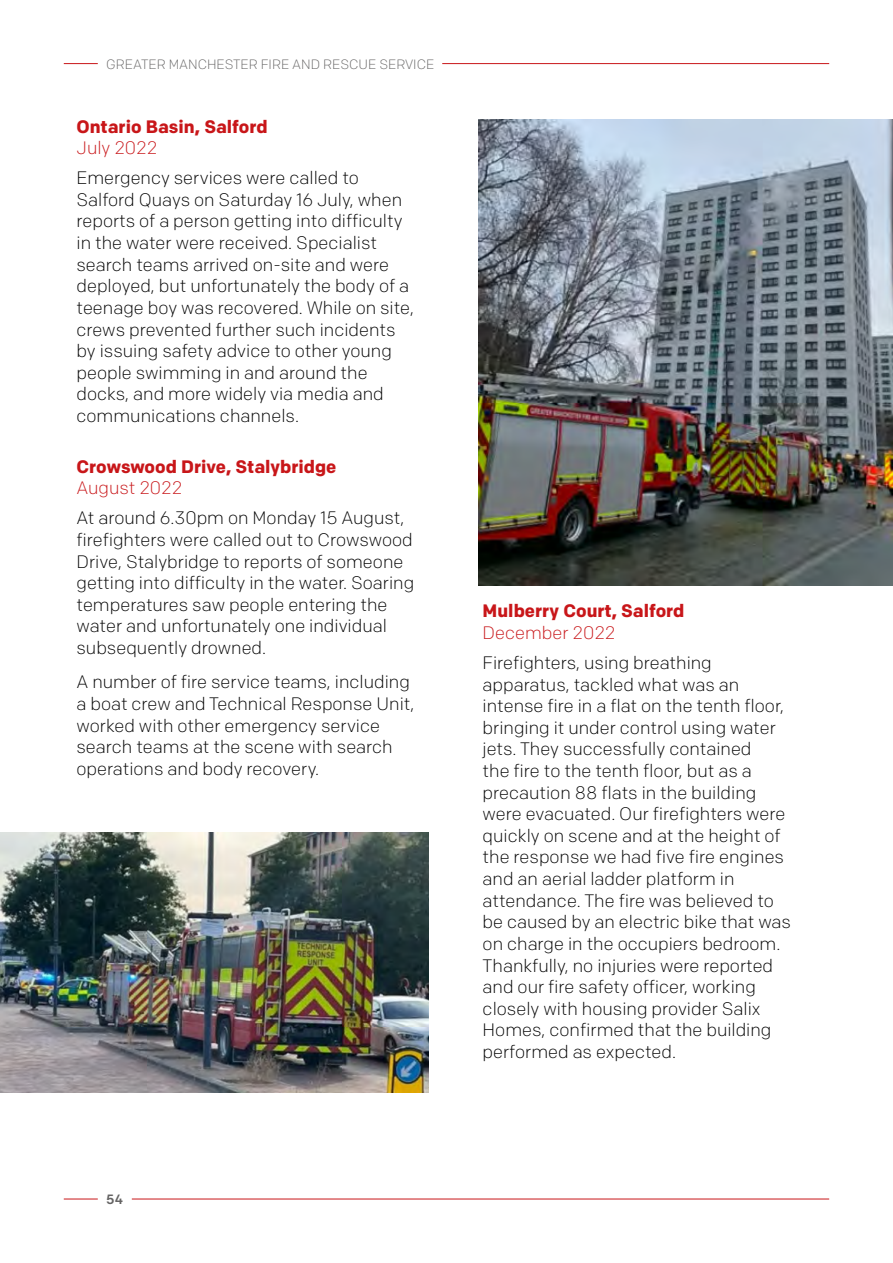
<style>
.page{position:relative;width:893px;height:1263px;background:#fff}
.page>*{position:absolute;margin:0;border:0;box-sizing:border-box;transform-origin:0 0}
.Body{font:300 18px/21.6px "Colfax";color:#000}
.t1{font:700 18px/21.6px "Colfax";color:#c81619}
.t2{font:300 13.5px "Colfax";color:#646363}
.t3{font:500 13.5px "Colfax";color:#646363}
.s1{font-weight:300}
</style>
<div class="page">
<hr style="left:64px;top:63px;width:34px;height:1px;background:#c81619">
<hr style="left:64px;top:1199px;width:34px;height:1px;background:#c81619">
<hr style="left:132px;top:1199px;width:697px;height:1px;background:#c81619">
<hr style="left:442px;top:63px;width:387px;height:1px;background:#c81619">
<img style="left:0;top:832px;width:429px;height:261px">
<img style="left:479px;top:120px;width:414px;height:465px">
<p class="t2" style="left:106px;top:56px;width:329px">GREATER MANCHESTER FIRE AND RESCUE SERVICE</p>
<h3 class="t1" style="left:77px;top:115px;width:193px">Ontario Basin, Salford<br><span class="s1">July 2022</span></h3>
<p class="Body" style="left:77px;top:167px;width:339px">Emergency services were called to Salford Quays on Saturday 16 July, when reports of a person getting into difficulty in the water were received. Specialist search teams arrived on-site and were deployed, but unfortunately the body of a teenage boy was recovered. While on site, crews prevented further such incidents by issuing safety advice to other young people swimming in and around the docks, and more widely via media and communications channels.</p>
<h3 class="t1" style="left:77px;top:455px;width:261px">Crowswood Drive, Stalybridge<br><span class="s1">August 2022</span></h3>
<p class="Body" style="left:77px;top:507px;width:339px">At around 6.30pm on Monday 15 August, firefighters were called out to Crowswood Drive, Stalybridge to reports of someone getting into difficulty in the water. Soaring temperatures saw people entering the water and unfortunately one individual subsequently drowned.</p>
<p class="Body" style="left:77px;top:671px;width:339px">A number of fire service teams, including a boat crew and Technical Response Unit, worked with other emergency service search teams at the scene with search operations and body recovery.</p>
<h3 class="t1" style="left:483px;top:600px;width:203px">Mulberry Court, Salford<br><span class="s1">December 2022</span></h3>
<p class="Body" style="left:483px;top:652px;width:310px">Firefighters, using breathing apparatus, tackled what was an intense fire in a flat on the tenth floor, bringing it under control using water jets. They successfully contained<br>the fire to the tenth floor, but as a precaution 88 flats in the building were evacuated. Our firefighters were quickly on scene and at the height of the response we had five fire engines and an aerial ladder platform in attendance. The fire was believed to be caused by an electric bike that was on charge in the occupiers bedroom.<br>Thankfully, no injuries were reported and our fire safety officer, working closely with housing provider Salix Homes, confirmed that the building performed as expected.</p>
<p class="t3" style="left:106px;top:1191px;width:18px">54</p>
</div>
